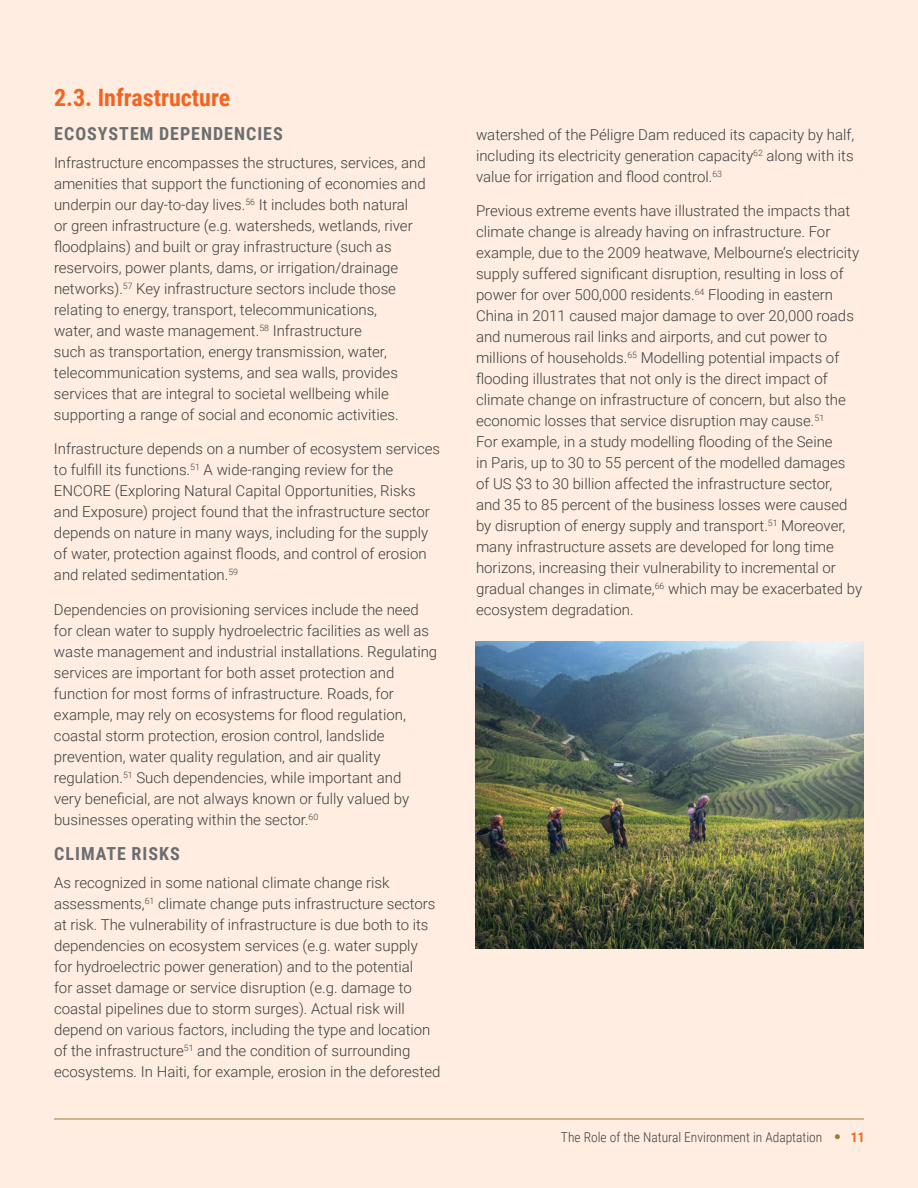
<style>
.page{position:relative;width:918px;height:1188px;background:#feede0}
.page>*{position:absolute;margin:0;border:0;box-sizing:border-box;transform-origin:0 0}
.t1{font:700 24px "Roboto Condensed";color:#f36421}
.t2{font:700 18px "Roboto Condensed";letter-spacing:.055em;color:#6c6d70}
.t3{font:300 15px/21px "Roboto";color:#3e3e3f}
.t4{font:300 13.5px "Roboto Condensed";color:#3e3e3f}
.t5{font:700 13.5px "Roboto Condensed";color:#f36421}
</style>
<div class="page">
<svg style="left:835px;top:1134px;width:5px;height:5px"></svg>
<hr style="left:54px;top:1119px;width:810px;height:1px;background:#9c7d3b">
<img style="left:475px;top:641px;width:389px;height:307px">
<h1 class="t1" style="left:54px;top:80px;width:178px">2.3. Infrastructure</h1>
<p class="t2" style="left:54px;top:121px;width:230px">ECOSYSTEM DEPENDENCIES</p>
<p class="t3" style="left:54px;top:151px;width:373px">Infrastructure encompasses the structures, services, and amenities that support the functioning of economies and underpin our day-to-day lives.<sup>56</sup> It includes both natural<br>or green infrastructure (e.g. watersheds, wetlands, river floodplains) and built or gray infrastructure (such as reservoirs, power plants, dams, or irrigation/drainage networks).<sup>57</sup> Key infrastructure sectors include those relating to energy, transport, telecommunications,<br>water, and waste management.<sup>58</sup> Infrastructure<br>such as transportation, energy transmission, water, telecommunication systems, and sea walls, provides services that are integral to societal wellbeing while supporting a range of social and economic activities.</p>
<p class="t3" style="left:54px;top:438px;width:388px">Infrastructure depends on a number of ecosystem services to fulfill its functions.<sup>51</sup> A wide-ranging review for the ENCORE (Exploring Natural Capital Opportunities, Risks and Exposure) project found that the infrastructure sector depends on nature in many ways, including for the supply of water, protection against floods, and control of erosion and related sedimentation.<sup>59</sup></p>
<p class="t3" style="left:54px;top:598px;width:385px">Dependencies on provisioning services include the need for clean water to supply hydroelectric facilities as well as waste management and industrial installations. Regulating services are important for both asset protection and function for most forms of infrastructure. Roads, for example, may rely on ecosystems for flood regulation, coastal storm protection, erosion control, landslide prevention, water quality regulation, and air quality regulation.<sup>51</sup> Such dependencies, while important and<br>very beneficial, are not always known or fully valued by businesses operating within the sector.<sup>60</sup></p>
<p class="t2" style="left:54px;top:841px;width:127px">CLIMATE RISKS</p>
<p class="t3" style="left:54px;top:871px;width:388px">As recognized in some national climate change risk assessments,<sup>61</sup> climate change puts infrastructure sectors at risk. The vulnerability of infrastructure is due both to its dependencies on ecosystem services (e.g. water supply<br>for hydroelectric power generation) and to the potential<br>for asset damage or service disruption (e.g. damage to coastal pipelines due to storm surges). Actual risk will depend on various factors, including the type and location of the infrastructure<sup>51</sup> and the condition of surrounding ecosystems. In Haiti, for example, erosion in the deforested</p>
<p class="t3" style="left:476px;top:123px;width:380px;text-align:justify">watershed of the Péligre Dam reduced its capacity by half, including its electricity generation capacity<sup>62</sup> along with its value for irrigation and flood control.<sup>63</sup></p>
<p class="t3" style="left:476px;top:200px;width:388px">Previous extreme events have illustrated the impacts that climate change is already having on infrastructure. For example, due to the 2009 heatwave, Melbourne’s electricity supply suffered significant disruption, resulting in loss of power for over 500,000 residents.<sup>64</sup> Flooding in eastern China in 2011 caused major damage to over 20,000 roads and numerous rail links and airports, and cut power to millions of households.<sup>65</sup> Modelling potential impacts of flooding illustrates that not only is the direct impact of climate change on infrastructure of concern, but also the economic losses that service disruption may cause.<sup>51<br></sup>For example, in a study modelling flooding of the Seine<br>in Paris, up to 30 to 55 percent of the modelled damages of US $3 to 30 billion affected the infrastructure sector,<br>and 35 to 85 percent of the business losses were caused by disruption of energy supply and transport.<sup>51</sup> Moreover, many infrastructure assets are developed for long time horizons, increasing their vulnerability to incremental or gradual changes in climate,<sup>66</sup> which may be exacerbated by ecosystem degradation.</p>
<p class="t4" style="left:561px;top:1128px;width:263px">The Role of the Natural Environment in Adaptation</p>
<p class="t5" style="left:851px;top:1128px;width:15px">11</p>
</div>
